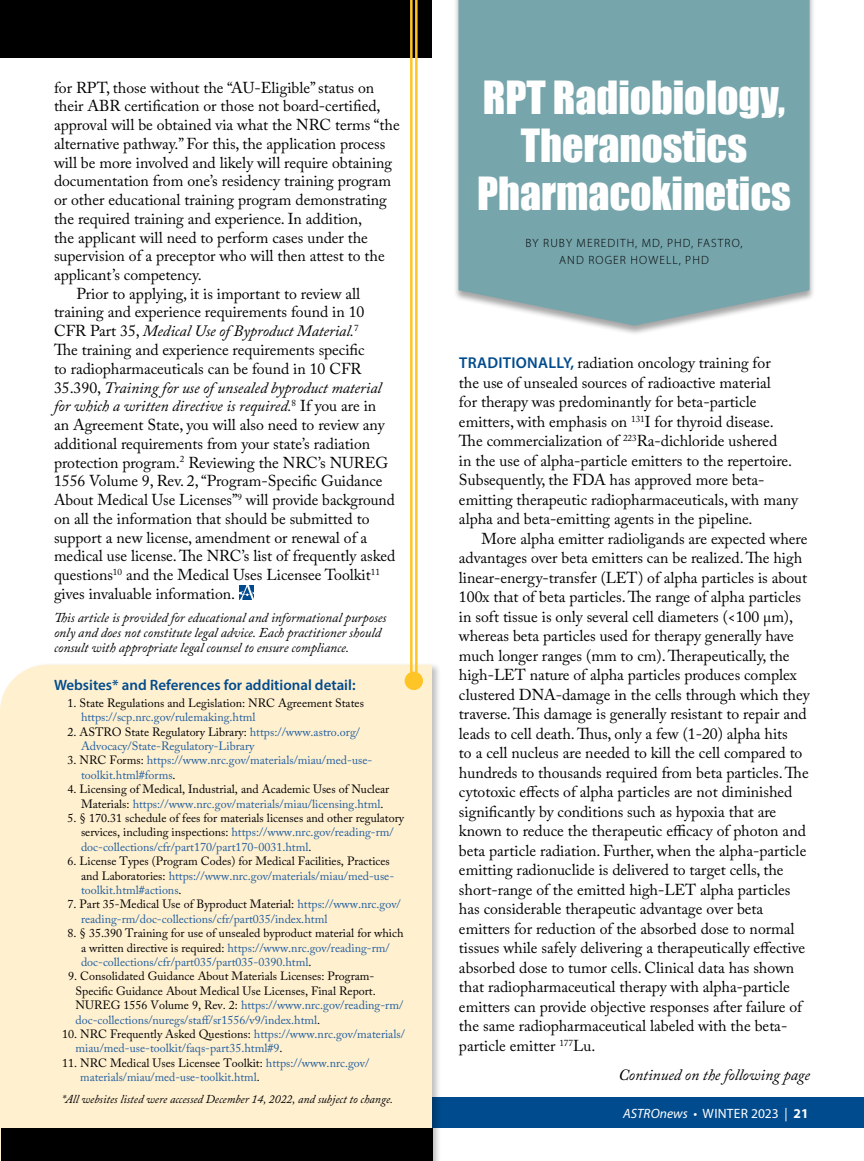
<style>
.page{position:relative;width:864px;height:1161px;background:#fff}
.page>*{position:absolute;margin:0;border:0;box-sizing:border-box;transform-origin:0 0}
.t1{font:42px/48px "Impact";color:#fff;text-align:center}
.t2{font:15.75px/19.5px "Adobe Caslon Pro";color:#000}
.t3{font:italic 15.75px "Adobe Caslon Pro";color:#000}
.t4{font:600 15px "Myriad Pro";color:#004b8d}
.t5{font:italic 13.5px/15px "Adobe Caslon Pro";color:#000}
.t6{font:13.5px "Myriad Pro";letter-spacing:.02em;color:#fff}
.t7{font:12px/14.4px "Adobe Caslon Pro";color:#000}
.t8{font:12px/14.4px "Adobe Caslon Pro";color:#215e9e}
.t9{font:italic 12px "Adobe Caslon Pro";color:#000}
.t10{font:300 12px/16.5px "Myriad Pro";letter-spacing:.09em;color:#000;text-align:center}
.s1{font-style:normal}
.s2{color:#000}
.s3{color:#215e9e}
.s4{font-family:"Myriad Pro";font-weight:600;color:#004b8d}
.s5{font-style:italic}
.s6{font-weight:700}
</style>
<div class="page">
<div style="left:0;top:1098px;width:864px;height:30px;background:#004b8d"></div>
<div style="left:0;top:0;width:432px;height:58px;background:#000"></div>
<div style="left:0;top:663px;width:442px;height:498px;background:#000;opacity:.25"></div>
<div style="left:0;top:665px;width:432px;height:496px;background:#fff0d0"></div>
<div style="left:453px;top:0;width:362px;height:336px;background:#000;opacity:.35"></div>
<div style="left:459px;top:0;width:351px;height:326px;background:#76a5ac"></div>
<svg style="left:239px;top:585px;width:15px;height:15px"></svg>
<hr style="left:415px;top:0;width:3px;height:680px;background:#ffc425">
<hr style="left:410px;top:0;width:3px;height:680px;background:#ffc425">
<div style="left:405px;top:672px;width:18px;height:18px;background:#ffc425;border-radius:50%"></div>
<div style="left:1px;top:1128px;width:432px;height:33px;background:#000"></div>
<p class="t2" style="left:54px;top:77px;width:322px">for RPT, those without the “AU-Eligible” status on</p>
<p class="t2" style="left:54px;top:96px;width:328px">their ABR certification or those not board-certified,</p>
<p class="t2" style="left:54px;top:115px;width:347px">approval will be obtained via what the NRC terms “the</p>
<p class="t2" style="left:54px;top:134px;width:333px">alternative pathway.” For this, the application process</p>
<p class="t2" style="left:54px;top:152px;width:340px">will be more involved and likely will require obtaining</p>
<p class="t2" style="left:54px;top:171px;width:339px">documentation from one’s residency training program</p>
<p class="t2" style="left:54px;top:190px;width:334px">or other educational training program demonstrating</p>
<p class="t2" style="left:54px;top:209px;width:310px">the required training and experience. In addition,</p>
<p class="t2" style="left:54px;top:227px;width:316px">the applicant will need to perform cases under the</p>
<p class="t2" style="left:54px;top:246px;width:332px">supervision of a preceptor who will then attest to the</p>
<p class="t2" style="left:54px;top:265px;width:149px">applicant’s competency.</p>
<p class="t2" style="left:77px;top:284px;width:285px">Prior to applying, it is important to review all</p>
<p class="t2" style="left:54px;top:302px;width:312px">training and experience requirements found in 10</p>
<p class="t3" style="left:54px;top:322px;width:306px"><span class="s1">CFR Part 35,</span> Medical Use of Byproduct Material.<sup>7</sup></p>
<p class="t2" style="left:54px;top:340px;width:312px">The training and experience requirements specific</p>
<p class="t2" style="left:54px;top:359px;width:309px">to radiopharmaceuticals can be found in 10 CFR</p>
<p class="t3" style="left:54px;top:378px;width:329px"><span class="s1">35.390,</span> Training for use of unsealed byproduct material</p>
<p class="t3" style="left:54px;top:397px;width:324px">for which a written directive is required.<sup>8</sup> <span class="s1">If you are in</span></p>
<p class="t2" style="left:54px;top:415px;width:332px">an Agreement State, you will also need to review any</p>
<p class="t2" style="left:54px;top:434px;width:318px">additional requirements from your state’s radiation</p>
<p class="t2" style="left:54px;top:452px;width:336px">protection program.<sup>2</sup> Reviewing the NRC’s NUREG</p>
<p class="t2" style="left:54px;top:471px;width:330px">1556 Volume 9, Rev. 2, “Program-Specific Guidance</p>
<p class="t2" style="left:54px;top:490px;width:342px">About Medical Use Licenses”<sup>9</sup> will provide background</p>
<p class="t2" style="left:54px;top:509px;width:317px">on all the information that should be submitted to</p>
<p class="t2" style="left:54px;top:527px;width:315px">support a new license, amendment or renewal of a</p>
<p class="t2" style="left:54px;top:546px;width:343px">medical use license. The NRC’s list of frequently asked</p>
<p class="t2" style="left:54px;top:565px;width:327px">questions<sup>10</sup> and the Medical Uses Licensee Toolkit<sup>11</sup></p>
<p class="t2" style="left:54px;top:584px;width:183px">gives invaluable information.</p>
<p class="t5" style="left:54px;top:610px;width:334px">This article is provided for educational and informational purposes only and does not constitute legal advice. Each practitioner should consult with appropriate legal counsel to ensure compliance.</p>
<p class="t4" style="left:54px;top:676px;width:303px">Websites* and References for additional detail:</p>
<p class="t7" style="left:68px;top:695px;width:298px">1. State Regulations and Legislation: NRC Agreement States</p>
<p class="t8" style="left:81px;top:710px;width:176px">https://scp.nrc.gov/rulemaking.html</p>
<p class="t8" style="left:81px;top:724px;width:281px;text-indent:-14px"><span class="s2">2. ASTRO State Regulatory Library:</span> https://www.astro.org/<br>Advocacy/State-Regulatory-Library</p>
<p class="t8" style="left:81px;top:753px;width:293px;text-indent:-14px"><span class="s2">3. NRC Forms:</span> https://www.nrc.gov/materials/miau/med-use&shy;toolkit.html#forms<span class="s2">.</span></p>
<p class="t7" style="left:81px;top:782px;width:310px;text-indent:-14px">4. Licensing of Medical, Industrial, and Academic Uses of Nuclear<br>Materials: <span class="s3">https://www.nrc.gov/materials/miau/licensing.html</span>.</p>
<p class="t7" style="left:81px;top:811px;width:325px;text-indent:-14px">5. § 170.31 schedule of fees for materials licenses and other regulatory services, including inspections: <span class="s3">https://www.nrc.gov/reading-rm/ doc-collections/cfr/part170/part170-0031.html</span>.</p>
<p class="t7" style="left:81px;top:854px;width:315px;text-indent:-14px">6. License Types (Program Codes) for Medical Facilities, Practices and Laboratories: <span class="s3">https://www.nrc.gov/materials/miau/med-use&shy;toolkit.html#actions</span>.</p>
<p class="t8" style="left:81px;top:897px;width:321px;text-indent:-14px"><span class="s2">7. Part 35-Medical Use of Byproduct Material:</span> https://www.nrc.gov/ reading-rm/doc-collections/cfr/part035/index.html</p>
<p class="t7" style="left:81px;top:926px;width:324px;text-indent:-14px">8. § 35.390 Training for use of unsealed byproduct material for which a written directive is required: <span class="s3">https://www.nrc.gov/reading-rm/ doc-collections/cfr/part035/part035-0390.html</span>.</p>
<p class="t7" style="left:76px;top:969px;width:329px;text-indent:-7px">9. Consolidated Guidance About Materials Licenses: Program-Specific Guidance About Medical Use Licenses, Final Report.<br>NUREG 1556 Volume 9, Rev. 2: <span class="s3">https://www.nrc.gov/reading-rm/ doc-collections/nuregs/staff/sr1556/v9/index.html</span>.</p>
<p class="t8" style="left:76px;top:1027px;width:331px;text-indent:-14px"><span class="s2">10. NRC Frequently Asked Questions:</span> https://www.nrc.gov/materials/ miau/med-use-toolkit/faqs-part35.html#9<span class="s2">.</span></p>
<p class="t8" style="left:80px;top:1055px;width:290px;text-indent:-18px"><span class="s2">11. NRC Medical Uses Licensee Toolkit:</span> https://www.nrc.gov/ materials/miau/med-use-toolkit.html<span class="s2">.</span></p>
<p class="t9" style="left:62px;top:1092px;width:333px">*All websites listed were accessed December 14, 2022, and subject to change.</p>
<h1 class="t1" style="left:477px;top:72px;width:315px">RPT Radiobiology,<br>Theranostics<br>Pharmacokinetics</h1>
<p class="t10" style="left:526px;top:235px;width:219px">BY RUBY MEREDITH, MD, PHD, FASTRO,<br>AND ROGER HOWELL, PHD</p>
<p class="t2" style="left:459px;top:353px;width:340px"><span class="s4">TRADITIONALLY,</span> radiation oncology training for<br>the use of unsealed sources of radioactive material<br>for therapy was predominantly for beta-particle emitters, with emphasis on <sup>131</sup>I for thyroid disease.<br>The commercialization of <sup>223</sup>Ra-dichloride ushered<br>in the use of alpha-particle emitters to the repertoire.<br>Subsequently, the FDA has approved more beta&shy;emitting therapeutic radiopharmaceuticals, with many alpha and beta-emitting agents in the pipeline.</p>
<p class="t2" style="left:459px;top:529px;width:352px;text-indent:23px">More alpha emitter radioligands are expected where advantages over beta emitters can be realized. The high linear-energy-transfer (LET) of alpha particles is about 100x that of beta particles. The range of alpha particles in soft tissue is only several cell diameters (&lt;100 µm), whereas beta particles used for therapy generally have much longer ranges (mm to cm). Therapeutically, the high-LET nature of alpha particles produces complex clustered DNA-damage in the cells through which they traverse. This damage is generally resistant to repair and leads to cell death. Thus, only a few (1-20) alpha hits<br>to a cell nucleus are needed to kill the cell compared to hundreds to thousands required from beta particles. The cytotoxic effects of alpha particles are not diminished significantly by conditions such as hypoxia that are known to reduce the therapeutic efficacy of photon and beta particle radiation. Further, when the alpha-particle emitting radionuclide is delivered to target cells, the short-range of the emitted high-LET alpha particles has considerable therapeutic advantage over beta emitters for reduction of the absorbed dose to normal tissues while safely delivering a therapeutically effective absorbed dose to tumor cells. Clinical data has shown that radiopharmaceutical therapy with alpha-particle emitters can provide objective responses after failure of the same radiopharmaceutical labeled with the beta&shy;particle emitter <sup>177</sup>Lu.</p>
<p class="t3" style="left:618px;top:1065px;width:193px">Continued on the following page</p>
<p class="t6" style="left:623px;top:1105px;width:187px"><span class="s5">ASTROnews</span> • WINTER 2023 | <span class="s6">21</span></p>
</div>
